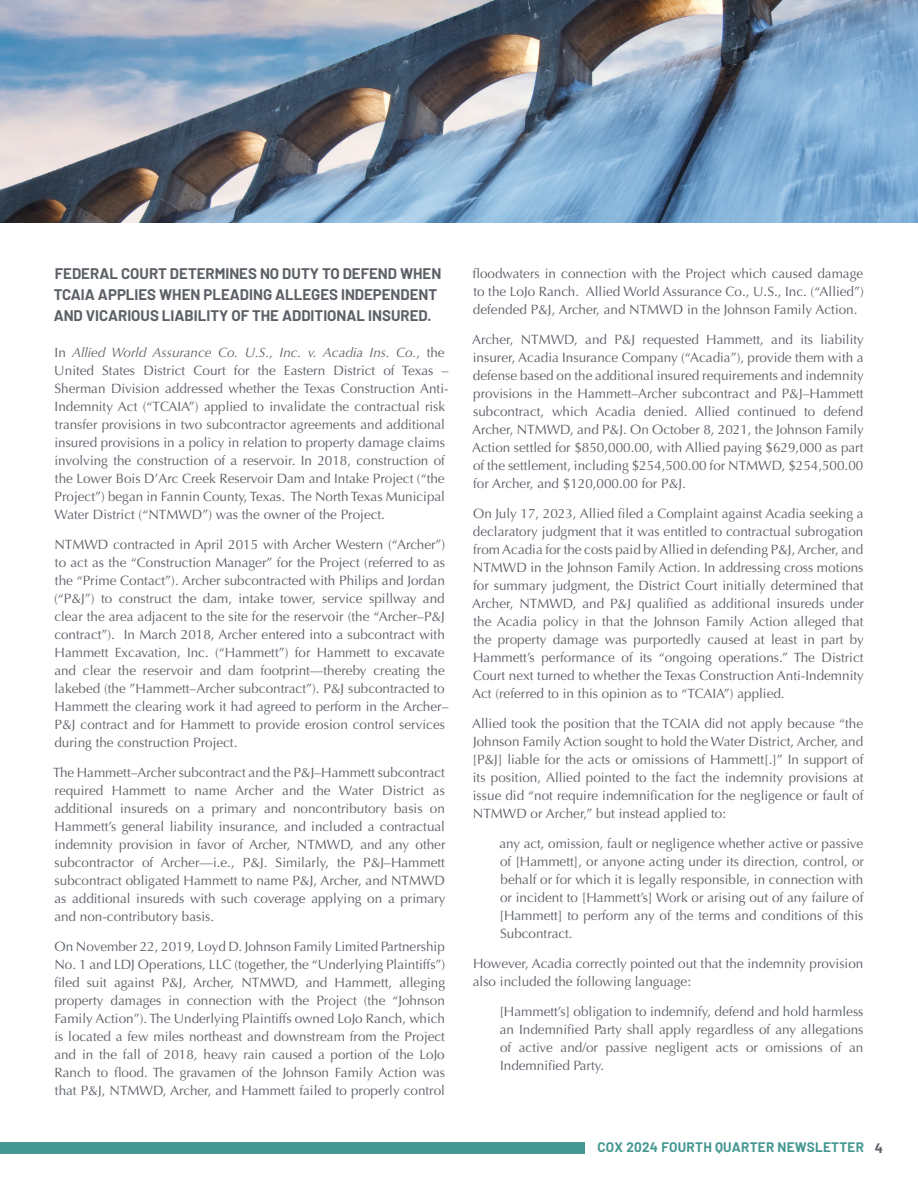
<style>
.page{position:relative;width:918px;height:1188px;background:#fff}
.page>*{position:absolute;margin:0;border:0;box-sizing:border-box;transform-origin:0 0}
.t1{font:700 15px/21px "Barlow";color:#5c6167}
.t2{font:13.5px/18px "Optima";color:#5c6167;text-align:justify}
.t3{font:700 13.5px "Barlow";letter-spacing:.02em;color:#459791}
.s1{font-style:italic}
.s2{color:#5c6167}
</style>
<div class="page">
<div style="left:0;top:1143px;width:585px;height:11px;background:#459791"></div>
<img style="left:0;top:0;width:918px;height:222px">
<p class="t1" style="left:54px;top:262px;width:389px">FEDERAL COURT DETERMINES NO DUTY TO DEFEND WHEN<br>TCAIA APPLIES WHEN PLEADING ALLEGES INDEPENDENT<br>AND VICARIOUS LIABILITY OF THE ADDITIONAL INSURED.</p>
<p class="t2" style="left:54px;top:344px;width:396px;text-align:left">In <span class="s1">Allied World Assurance Co. U.S., Inc. v. Acadia Ins. Co.</span>, the United States District Court for the Eastern District of Texas – Sherman Division addressed whether the Texas Construction Anti-Indemnity Act (“TCAIA”) applied to invalidate the contractual risk transfer provisions in two subcontractor agreements and additional insured provisions in a policy in relation to property damage claims involving the construction of a reservoir. In 2018, construction of the Lower Bois D’Arc Creek Reservoir Dam and Intake Project (“the Project”) began in Fannin County, Texas. The North Texas Municipal Water District (“NTMWD”) was the owner of the Project.</p>
<p class="t2" style="left:54px;top:536px;width:396px;text-align:left">NTMWD contracted in April 2015 with Archer Western (“Archer”) to act as the “Construction Manager” for the Project (referred to as the “Prime Contact”). Archer subcontracted with Philips and Jordan (“P&amp;J”) to construct the dam, intake tower, service spillway and clear the area adjacent to the site for the reservoir (the “Archer–P&amp;J contract”). In March 2018, Archer entered into a subcontract with Hammett Excavation, Inc. (“Hammett”) for Hammett to excavate and clear the reservoir and dam footprint—thereby creating the lakebed (the ”Hammett–Archer subcontract”). P&amp;J subcontracted to Hammett the clearing work it had agreed to perform in the Archer– P&amp;J contract and for Hammett to provide erosion control services during the construction Project.</p>
<p class="t2" style="left:53px;top:764px;width:394px">The Hammett–Archer subcontract and the P&amp;J–Hammett subcontract required Hammett to name Archer and the Water District as additional insureds on a primary and noncontributory basis on Hammett’s general liability insurance, and included a contractual indemnity provision in favor of Archer, NTMWD, and any other subcontractor of Archer—i.e., P&amp;J. Similarly, the P&amp;J–Hammett subcontract obligated Hammett to name P&amp;J, Archer, and NTMWD as additional insureds with such coverage applying on a primary and non-contributory basis.</p>
<p class="t2" style="left:54px;top:938px;width:393px">On November 22, 2019, Loyd D. Johnson Family Limited Partnership No. 1 and LDJ Operations, LLC (together, the “Underlying Plaintiffs”) filed suit against P&amp;J, Archer, NTMWD, and Hammett, alleging property damages in connection with the Project (the “Johnson Family Action”). The Underlying Plaintiffs owned LoJo Ranch, which is located a few miles northeast and downstream from the Project and in the fall of 2018, heavy rain caused a portion of the LoJo Ranch to flood. The gravamen of the Johnson Family Action was that P&amp;J, NTMWD, Archer, and Hammett failed to properly control</p>
<p class="t2" style="left:473px;top:265px;width:393px">floodwaters in connection with the Project which caused damage to the LoJo Ranch. Allied World Assurance Co., U.S., Inc. (“Allied”) defended P&amp;J, Archer, and NTMWD in the Johnson Family Action.</p>
<p class="t2" style="left:472px;top:331px;width:393px">Archer, NTMWD, and P&amp;J requested Hammett, and its liability insurer, Acadia Insurance Company (“Acadia”), provide them with a defense based on the additional insured requirements and indemnity provisions in the Hammett–Archer subcontract and P&amp;J–Hammett subcontract, which Acadia denied. Allied continued to defend Archer, NTMWD, and P&amp;J. On October 8, 2021, the Johnson Family Action settled for $850,000.00, with Allied paying $629,000 as part of the settlement, including $254,500.00 for NTMWD, $254,500.00 for Archer, and $120,000.00 for P&amp;J.</p>
<p class="t2" style="left:472px;top:505px;width:393px">On July 17, 2023, Allied filed a Complaint against Acadia seeking a declaratory judgment that it was entitled to contractual subrogation from Acadia for the costs paid by Allied in defending P&amp;J, Archer, and NTMWD in the Johnson Family Action. In addressing cross motions for summary judgment, the District Court initially determined that Archer, NTMWD, and P&amp;J qualified as additional insureds under the Acadia policy in that the Johnson Family Action alleged that the property damage was purportedly caused at least in part by Hammett’s performance of its “ongoing operations.” The District Court next turned to whether the Texas Construction Anti-Indemnity Act (referred to in this opinion as to “TCAIA”) applied.</p>
<p class="t2" style="left:472px;top:715px;width:393px">Allied took the position that the TCAIA did not apply because “the Johnson Family Action sought to hold the Water District, Archer, and [P&amp;J] liable for the acts or omissions of Hammett[.]” In support of its position, Allied pointed to the fact the indemnity provisions at issue did “not require indemnification for the negligence or fault of NTMWD or Archer,” but instead applied to:</p>
<p class="t2" style="left:500px;top:835px;width:366px">any act, omission, fault or negligence whether active or passive of [Hammett], or anyone acting under its direction, control, or behalf or for which it is legally responsible, in connection with or incident to [Hammett’s] Work or arising out of any failure of [Hammett] to perform any of the terms and conditions of this Subcontract.</p>
<p class="t2" style="left:473px;top:955px;width:392px">However, Acadia correctly pointed out that the indemnity provision also included the following language:</p>
<p class="t2" style="left:500px;top:1003px;width:366px">[Hammett’s] obligation to indemnify, defend and hold harmless an Indemnified Party shall apply regardless of any allegations of active and/or passive negligent acts or omissions of an Indemnified Party.</p>
<p class="t3" style="left:597px;top:1138px;width:287px">COX 2024 FOURTH QUARTER NEWSLETTER <span class="s2">4</span></p>
</div>
